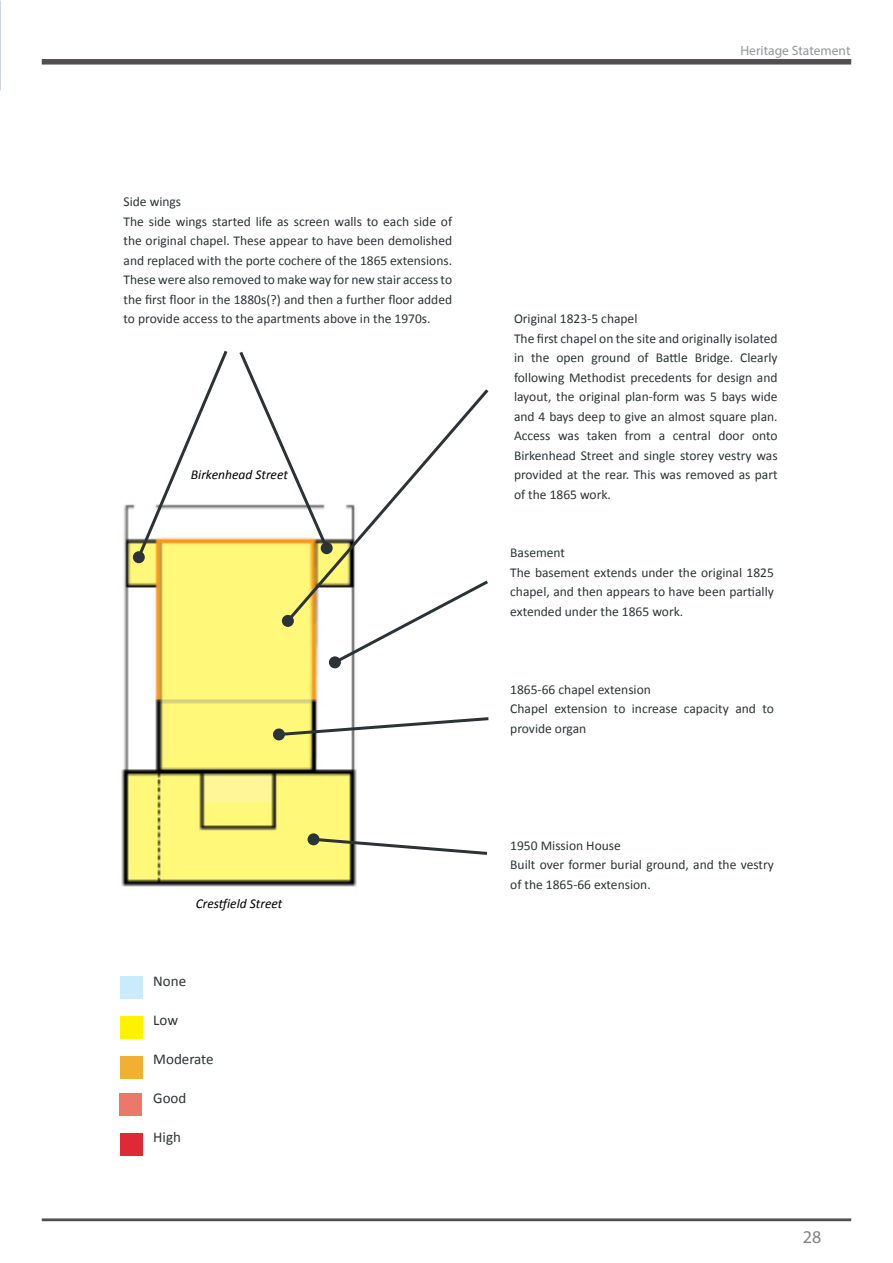
<style>
.page{position:relative;width:893px;height:1263px;background:#fff}
.page>*{position:absolute;margin:0;border:0;box-sizing:border-box;transform-origin:0 0}
.t1{font:18px "Myriad Pro";color:#808285}
.t2{font:15px "Calibri";color:#2c3336}
.t3{font:13.5px/19.5px "Calibri";color:#2c3336}
.t4{font:italic 13.5px "Calibri";color:#000}
.t5{font:13.5px "Myriad Pro";color:#939598}
</style>
<div class="page">
<svg style="left:42px;top:59px;width:809px;height:6px;background:#5e5d5d"></svg>
<div style="left:42px;top:1218px;width:809px;height:3px;border:2px solid #504e4e"></div>
<div style="left:120px;top:976px;width:22px;height:23px;background:#c9ebfc"></div>
<div style="left:120px;top:1017px;width:22px;height:22px;background:#fff200"></div>
<div style="left:120px;top:1056px;width:22px;height:22px;background:#f1b034"></div>
<div style="left:120px;top:1134px;width:22px;height:22px;background:#e02937"></div>
<div style="left:120px;top:1094px;width:22px;height:22px;background:#ea7969"></div>
<img style="left:121px;top:504px;width:236px;height:383px">
<svg style="left:284px;top:389px;width:205px;height:236px"></svg>
<div style="left:282px;top:615px;width:12px;height:12px;background:#2c3336;border-radius:50%"></div>
<svg style="left:310px;top:836px;width:178px;height:21px"></svg>
<div style="left:308px;top:833px;width:12px;height:12px;background:#2c3336;border-radius:50%"></div>
<svg style="left:276px;top:715px;width:213px;height:23px"></svg>
<div style="left:273px;top:728px;width:12px;height:12px;background:#2c3336;border-radius:50%"></div>
<svg style="left:331px;top:578px;width:158px;height:88px"></svg>
<div style="left:329px;top:656px;width:12px;height:12px;background:#2c3336;border-radius:50%"></div>
<svg style="left:135px;top:350px;width:95px;height:211px"></svg>
<div style="left:133px;top:551px;width:12px;height:12px;background:#2c3336;border-radius:50%"></div>
<svg style="left:237px;top:352px;width:94px;height:200px"></svg>
<div style="left:321px;top:542px;width:12px;height:12px;background:#2c3336;border-radius:50%"></div>
<p class="t3" style="left:124px;top:192px;width:330px">Side wings<br>The side wings started life as screen walls to each side of the original chapel. These appear to have been demolished and replaced with the porte cochere of the 1865 extensions.<br>These were also removed to make way for new stair access to the first floor in the 1880s(?) and then a further floor added to provide access to the apartments above in the 1970s.</p>
<p class="t4" style="left:191px;top:466px;width:99px">Birkenhead Street</p>
<p class="t4" style="left:196px;top:895px;width:88px">Crestfield Street</p>
<p class="t2" style="left:153px;top:972px;width:34px">None</p>
<p class="t2" style="left:153px;top:1011px;width:26px">Low</p>
<p class="t2" style="left:153px;top:1050px;width:62px">Moderate</p>
<p class="t2" style="left:153px;top:1089px;width:35px">Good</p>
<p class="t2" style="left:153px;top:1128px;width:29px">High</p>
<p class="t5" style="left:740px;top:42px;width:111px">Heritage Statement</p>
<p class="t3" style="left:514px;top:309px;width:265px">Original 1823-5 chapel<br>The first chapel on the site and originally isolated in the open ground of Battle Bridge. Clearly following Methodist precedents for design and layout, the original plan-form was 5 bays wide and 4 bays deep to give an almost square plan.<br>Access was taken from a central door onto Birkenhead Street and single storey vestry was provided at the rear. This was removed as part of the 1865 work.</p>
<p class="t3" style="left:510px;top:543px;width:265px">Basement<br>The basement extends under the original 1825 chapel, and then appears to have been partially extended under the 1865 work.</p>
<p class="t3" style="left:510px;top:680px;width:265px">1865-66 chapel extension<br>Chapel extension to increase capacity and to provide organ</p>
<p class="t3" style="left:510px;top:836px;width:265px">1950 Mission House<br>Built over former burial ground, and the vestry of the 1865-66 extension.</p>
<h1 class="t1" style="left:803px;top:1226px;width:20px">28</h1>
</div>
